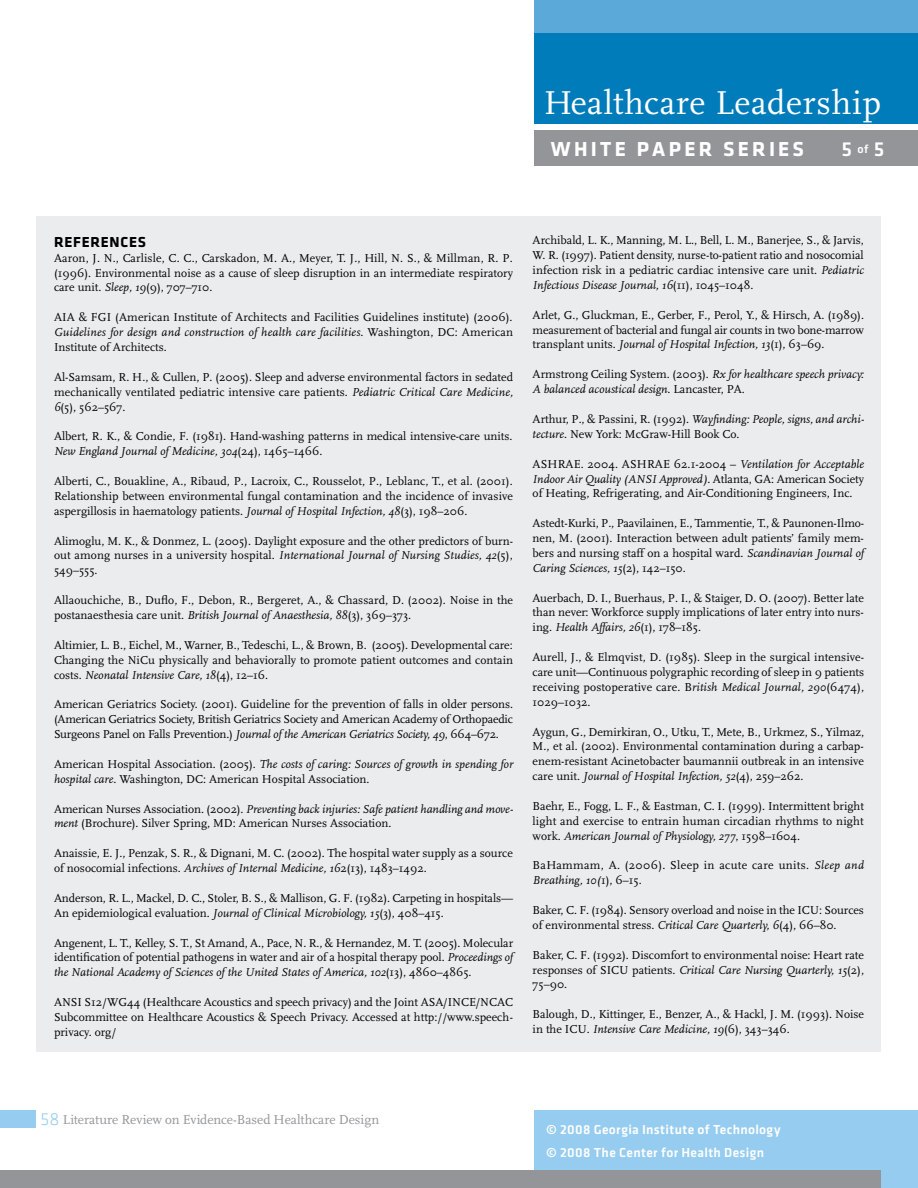
<style>
.page{position:relative;width:918px;height:1188px;background:#fff}
.page>*{position:absolute;margin:0;border:0;box-sizing:border-box;transform-origin:0 0}
.t1{font:34.5px "Scala";letter-spacing:.02em;color:#fff}
.t2{font:700 21px "Klavika";letter-spacing:.155em;color:#fff}
.t3{font:500 21px "Klavika";color:#fff}
.t4{font:300 18px "Klavika";color:#96ccef}
.t5{font:700 15px "Klavika";letter-spacing:.05em;color:#000}
.t6{font:500 13.5px/23.1px "Klavika";letter-spacing:.025em;color:#fff}
.t7{font:13.5px "Scala";letter-spacing:-.005em;color:#939598}
.t8{font:12px/14.9px "Scala";color:#000;text-align:justify}
.t9{font:italic 12px/14.9px "Scala";color:#000}
.t10{font:12px/14.9px "Scala";letter-spacing:.025em;color:#000}
.s1{font-size:12px}
.s2{font-style:italic}
.s3{font-style:normal}
</style>
<div class="page">
<div style="left:534px;top:27px;width:384px;height:97px;background:#007cbb"></div>
<div style="left:36px;top:216px;width:844px;height:836px;background:#ebeced"></div>
<div style="left:534px;top:0;width:384px;height:33px;background:#5ba9d8"></div>
<div style="left:534px;top:130px;width:384px;height:36px;background:#939598"></div>
<div style="left:534px;top:1111px;width:384px;height:77px;background:#96ccef"></div>
<div style="left:0;top:1170px;width:880px;height:18px;background:#939598"></div>
<div style="left:0;top:1111px;width:35px;height:17px;background:#96ccef"></div>
<h1 class="t1" style="left:544px;top:84px;width:338px">Healthcare Leadership</h1>
<h2 class="t2" style="left:551px;top:137px;width:255px">WHITE PAPER SERIES</h2>
<h2 class="t3" style="left:842px;top:137px;width:44px">5<span class="s1">of</span>5</h2>
<p class="t5" style="left:54px;top:234px;width:93px">REFERENCES</p>
<p class="t8" style="left:54px;top:251px;width:461px">Aaron, J. N., Carlisle, C. C., Carskadon, M. A., Meyer, T. J., Hill, N. S., &amp; Millman, R. P. (1996). Environmental noise as a cause of sleep disruption in an intermediate respiratory care unit. <span class="s2">Sleep, 19</span>(9), 707–710.</p>
<p class="t8" style="left:54px;top:310px;width:461px">AIA &amp; FGI (American Institute of Architects and Facilities Guidelines institute) (2006).<br><span class="s2">Guidelines for design and construction of health care facilities</span>. Washington, DC: American Institute of Architects.</p>
<p class="t8" style="left:54px;top:370px;width:461px">Al-Samsam, R. H., &amp; Cullen, P. (2005). Sleep and adverse environmental factors in sedated mechanically ventilated pediatric intensive care patients. <span class="s2">Pediatric Critical Care Medicine, 6</span>(5), 562–567.</p>
<p class="t8" style="left:54px;top:429px;width:460px">Albert, R. K., &amp; Condie, F. (1981). Hand-washing patterns in medical intensive-care units.<br><span class="s2">New England Journal of Medicine, 304</span>(24), 1465–1466.</p>
<p class="t8" style="left:54px;top:474px;width:461px">Alberti, C., Bouakline, A., Ribaud, P., Lacroix, C., Rousselot, P., Leblanc, T., et al. (2001).<br>Relationship between environmental fungal contamination and the incidence of invasive aspergillosis in haematology patients. <span class="s2">Journal of Hospital Infection, 48</span>(3), 198–206.</p>
<p class="t8" style="left:54px;top:533px;width:460px">Alimoglu, M. K., &amp; Donmez, L. (2005). Daylight exposure and the other predictors of burn&shy;out among nurses in a university hospital. <span class="s2">International Journal of Nursing Studies, 42</span>(5), 549–555.</p>
<p class="t8" style="left:54px;top:593px;width:461px">Allaouchiche, B., Duflo, F., Debon, R., Bergeret, A., &amp; Chassard, D. (2002). Noise in the postanaesthesia care unit. <span class="s2">British Journal of Anaesthesia, 88</span>(3), 369–373.</p>
<p class="t8" style="left:54px;top:638px;width:461px">Altimier, L. B., Eichel, M., Warner, B., Tedeschi, L., &amp; Brown, B. (2005). Developmental care:<br>Changing the NiCu physically and behaviorally to promote patient outcomes and contain costs. <span class="s2">Neonatal Intensive Care, 18</span>(4), 12–16.</p>
<p class="t8" style="left:54px;top:697px;width:461px">American Geriatrics Society. (2001). Guideline for the prevention of falls in older persons. (American Geriatrics Society, British Geriatrics Society and American Academy of Orthopaedic Surgeons Panel on Falls Prevention.) <span class="s2">Journal of the American Geriatrics Society, 49</span>, 664–672.</p>
<p class="t8" style="left:54px;top:757px;width:461px">American Hospital Association. (2005). <span class="s2">The costs of caring: Sources of growth in spending for hospital care</span>. Washington, DC: American Hospital Association.</p>
<p class="t8" style="left:54px;top:801px;width:461px">American Nurses Association. (2002). <span class="s2">Preventing back injuries: Safe patient handling and move&shy;ment</span> (Brochure). silver s pring, mD: American Nurses Association.</p>
<p class="t8" style="left:54px;top:846px;width:460px">Anaissie, E. J., Penzak, S. R., &amp; Dignani, M. C. (2002). The hospital water supply as a source of nosocomial infections. <span class="s2">Archives of Internal Medicine, 16</span>2(13), 1483–1492.</p>
<p class="t8" style="left:54px;top:891px;width:461px">Anderson, R. L., Mackel, D. C., Stoler, B. S., &amp; Mallison, G. F. (1982). Carpeting in hospitals—<br>An epidemiological evaluation. <span class="s2">Journal of Clinical Microbiology, 15</span>(3), 408–415.</p>
<p class="t8" style="left:54px;top:936px;width:461px">Angenent, L. T., Kelley, S. T., St Amand, A., Pace, N. R., &amp; Hernandez, M. T. (2005). Molecular identification of potential pathogens in water and air of a hospital therapy pool. <span class="s2">Proceedings of the National Academy of Sciences of the United States of America, 102</span>(13), 4860–4865.</p>
<p class="t8" style="left:54px;top:995px;width:461px">ANSI S12/WG44 (Healthcare Acoustics and speech privacy) and the Joint ASA/INCE/NCAC Subcommittee on Healthcare Acoustics &amp; Speech Privacy. Accessed at http://www.speech&shy;privacy. org/</p>
<p class="t8" style="left:533px;top:233px;width:333px">Archibald, L. K., Manning, M. L., Bell, L. M., Banerjee, S., &amp; Jarvis, w. R. (1997). Patient density, nurse-to-patient ratio and nosocomial infection risk in a pediatric cardiac intensive care unit. <span class="s2">Pediatric Infectious Disease Journal, 16</span>(11), 1045–1048.</p>
<p class="t8" style="left:533px;top:308px;width:333px">Arlet, G., Gluckman, E., Gerber, F., Perol, Y., &amp; Hirsch, A. (1989). measurement of bacterial and fungal air counts in two bone-marrow transplant units. <span class="s2">Journal of Hospital Infection, 13</span>(1), 63–69.</p>
<p class="t9" style="left:533px;top:367px;width:333px"><span class="s3">Armstrong Ceiling System. (2003).</span> Rx for healthcare speech privacy:<br>A balanced acoustical design<span class="s3">. lancaster, pA.</span></p>
<p class="t8" style="left:533px;top:412px;width:333px">Arthur, P., &amp; Passini, R. (1992). <span class="s2">Wayfinding: People, signs, and archi&shy;tecture</span>. New York: McGraw-Hill Book Co.</p>
<p class="t8" style="left:533px;top:457px;width:333px">As HRAE. 2004. ASHRAE 62.1-2004 – <span class="s2">Ventilation for Acceptable Indoor Air Quality (ANSI Approved)</span>. Atlanta, gA: American Society of Heating, Refrigerating, and Air-Conditioning Engineers, Inc.</p>
<p class="t8" style="left:533px;top:516px;width:333px">Astedt-Kurki, P., Paavilainen, E., Tammentie, T., &amp; Paunonen-Ilmo&shy;nen, M. (2001). Interaction between adult patients’ family mem&shy;bers and nursing staff on a hospital ward. <span class="s2">Scandinavian Journal of Caring Sciences, 15</span>(2), 142–150.</p>
<p class="t8" style="left:533px;top:591px;width:333px">Auerbach, D. I., Buerhaus, P. I., &amp; Staiger, D. O. (2007). Better late than never: Workforce supply implications of later entry into nurs&shy;ing. <span class="s2">Health Affairs, 26</span>(1), 178–185.</p>
<p class="t8" style="left:533px;top:650px;width:333px">Aurell, J., &amp; Elmqvist, D. (1985). Sleep in the surgical intensive&shy;care unit—Continuous polygraphic recording of sleep in 9 patients receiving postoperative care. B<span class="s2">ritish Medical Journal, 290</span>(6474), 1029–1032.</p>
<p class="t8" style="left:533px;top:724px;width:333px">Aygun, G., Demirkiran, O., Utku, T., Mete, B., Urkmez, S., Yilmaz, M., et al. (2002). Environmental contamination during a carbap&shy;enem-resistant Acinetobacter baumannii outbreak in an intensive care unit. <span class="s2">Journal of Hospital Infection, 52</span>(4), 259–262.</p>
<p class="t8" style="left:533px;top:799px;width:333px">Baehr, E., Fogg, L. F., &amp; Eastman, C. I. (1999). Intermittent bright light and exercise to entrain human circadian rhythms to night work. <span class="s2">American Journal of Physiology, 277</span>, 1598–1604.</p>
<p class="t10" style="left:533px;top:858px;width:333px">BaHammam, A. (2006). Sleep in acute care units. <span class="s2">Sleep and<br>Breathing, 10(</span>1), 6–15.</p>
<p class="t8" style="left:533px;top:903px;width:333px">Baker, C. F. (1984). Sensory overload and noise in the ICU: Sources of environmental stress. <span class="s2">Critical Care Quarterly, 6</span>(4), 66–80.</p>
<p class="t8" style="left:533px;top:948px;width:333px">Baker, C. F. (1992). Discomfort to environmental noise: Heart rate responses of si Cu patients. <span class="s2">Critical Care Nursing Quarterly, 15</span>(2), 75–90.</p>
<p class="t8" style="left:533px;top:1007px;width:333px">Balough, D., Kittinger, E., Benzer, A., &amp; Hackl, J. M. (1993). Noise in the iCu . <span class="s2">Intensive Care Medicine, 19</span>(6), 343–346.</p>
<h3 class="t4" style="left:40px;top:1109px;width:20px">58</h3>
<p class="t7" style="left:63px;top:1112px;width:318px">Literature Review on Evidence-Based Healthcare Design</p>
<p class="t6" style="left:546px;top:1118px;width:236px">© 2008 Georgia Institute of Technology © 2008 The Center for Health Design</p>
</div>
